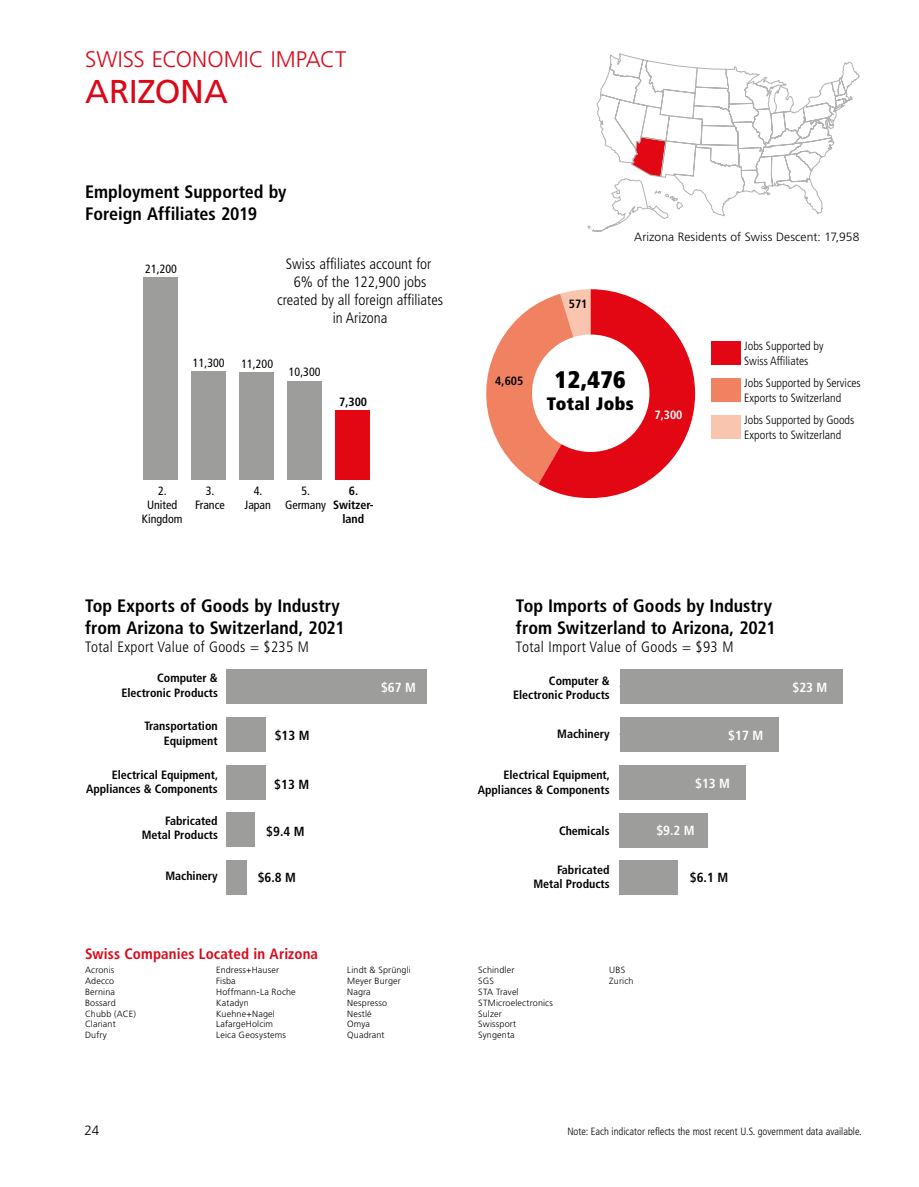
<style>
.page{position:relative;width:919px;height:1187px;background:#fff}
.page>*{position:absolute;margin:0;border:0;box-sizing:border-box;transform-origin:0 0}
._22_States_Title_Big{font:33px "Frutiger LT Pro";letter-spacing:-.005em;color:#db081a}
.t1{font:900 condensed 24px "Frutiger LT Pro";letter-spacing:.02em;color:#000}
._22_States_Title_Sma{font:300 22.5px "Frutiger LT Pro";color:#db081a}
._22_Titel_cond{font:700 condensed 18px/21.6px "Frutiger LT Pro";color:#000}
.t2{font:900 condensed 18px "Frutiger LT Pro";letter-spacing:.02em;color:#000}
.Swiss_affiliates_Inf{font:300 condensed 15px/18px "Frutiger LT Pro";color:#000;text-align:center}
._22_Titel_Tabelle{font:700 condensed 15px "Frutiger LT Pro";letter-spacing:.01em;color:#db081a}
.Swiss_affiliates_Inf-2{font:300 condensed 15px "Frutiger LT Pro";letter-spacing:.02em;color:#000}
.Total_Value_22{font:300 condensed 15px "Frutiger LT Pro";letter-spacing:.02em;color:#000}
.t3{font:300 13.5px "Frutiger LT Pro";color:#000}
.t4{font:700 condensed 13.2px "Frutiger LT Pro";color:#000}
.t5{font:700 condensed 13.2px "Frutiger LT Pro";color:#fff}
.t6{font:700 condensed 12px/14.4px "Frutiger LT Pro";color:#000;text-align:right}
.t7{font:300 condensed 12px/14.4px "Frutiger LT Pro";color:#000}
.t8{font:condensed 12px/14.4px "Frutiger LT Pro";color:#000;text-align:center}
.Residents{font:300 12px "Frutiger LT Pro";letter-spacing:.01em;color:#000}
.t9{font:700 condensed 12px "Frutiger LT Pro";color:#fff}
.t10{font:300 condensed 10.5px "Frutiger LT Pro";color:#000}
.Companies{font:300 9px "Frutiger LT Pro";letter-spacing:.015em;color:#000}
</style>
<div class="page">
<div style="left:144px;top:277px;width:34px;height:203px;background:#9d9d9c"></div>
<div style="left:191px;top:372px;width:35px;height:108px;background:#9d9d9c"></div>
<div style="left:239px;top:373px;width:35px;height:107px;background:#9d9d9c"></div>
<div style="left:287px;top:381px;width:34px;height:99px;background:#9d9d9c"></div>
<div style="left:335px;top:410px;width:34px;height:70px;background:#e30613"></div>
<div style="left:227px;top:669px;width:200px;height:34px;background:#9d9d9c"></div>
<div style="left:227px;top:717px;width:39px;height:34px;background:#9d9d9c"></div>
<div style="left:227px;top:764px;width:39px;height:35px;background:#9d9d9c"></div>
<div style="left:227px;top:812px;width:28px;height:35px;background:#9d9d9c"></div>
<div style="left:227px;top:860px;width:20px;height:34px;background:#9d9d9c"></div>
<svg style="left:588px;top:53px;width:271px;height:179px"></svg>
<div style="left:619px;top:669px;width:223px;height:34px;background:#9d9d9c"></div>
<div style="left:619px;top:717px;width:159px;height:34px;background:#9d9d9c"></div>
<div style="left:619px;top:765px;width:127px;height:34px;background:#9d9d9c"></div>
<div style="left:619px;top:812px;width:88px;height:35px;background:#9d9d9c"></div>
<div style="left:619px;top:860px;width:59px;height:35px;background:#9d9d9c"></div>
<svg style="left:486px;top:289px;width:209px;height:209px"></svg>
<div style="left:710px;top:341px;width:30px;height:24px;background:#e30613"></div>
<div style="left:710px;top:378px;width:30px;height:24px;background:#f08262"></div>
<div style="left:710px;top:415px;width:30px;height:24px;background:#f9c5af"></div>
<div style="left:532px;top:334px;width:117px;height:118px;background:#fff;border-radius:50%"></div>
<p class="_22_States_Title_Sma" style="left:85px;top:46px;width:263px">SWISS ECONOMIC IMPACT</p>
<p class="_22_States_Title_Big" style="left:85px;top:72px;width:144px">ARIZONA</p>
<p class="_22_Titel_cond" style="left:85px;top:181px;width:203px">Employment Supported by<br>Foreign Affiliates 2019</p>
<p class="t8" style="left:145px;top:261px;width:33px">21,200</p>
<p class="Swiss_affiliates_Inf" style="left:277px;top:254px;width:167px">Swiss affiliates account for<br>6% of the 122,900 jobs created by all foreign affiliates in Arizona</p>
<p class="t8" style="left:193px;top:356px;width:33px">11,300</p>
<p class="t8" style="left:241px;top:356px;width:33px">11,200</p>
<p class="t8" style="left:289px;top:365px;width:33px">10,300</p>
<p class="t6" style="left:339px;top:394px;width:30px">7,300</p>
<p class="t8" style="left:142px;top:483px;width:42px">2.<br>United<br>Kingdom</p>
<p class="t8" style="left:195px;top:483px;width:31px">3.<br>France</p>
<p class="t8" style="left:244px;top:483px;width:28px">4.<br>Japan</p>
<p class="t6" style="left:333px;top:483px;width:42px;text-align:center">6.<br>Switzer&shy;land</p>
<p class="t8" style="left:285px;top:483px;width:43px">5.<br>Germany</p>
<p class="_22_Titel_cond" style="left:85px;top:595px;width:261px">Top Exports of Goods by Industry from Arizona to Switzerland, 2021</p>
<p class="Swiss_affiliates_Inf-2" style="left:85px;top:638px;width:225px">Total Export Value of Goods = $235 M</p>
<p class="t6" style="left:121px;top:671px;width:98px">Computer &amp;<br>Electronic Products</p>
<p class="t5" style="left:381px;top:679px;width:36px">$67 M</p>
<p class="t4" style="left:275px;top:727px;width:36px">$13 M</p>
<p class="t4" style="left:274px;top:776px;width:36px">$13 M</p>
<p class="t4" style="left:266px;top:823px;width:40px">$9.4 M</p>
<p class="t4" style="left:258px;top:870px;width:40px">$6.8 M</p>
<p class="t6" style="left:144px;top:718px;width:75px">Transportation<br>Equipment</p>
<p class="t6" style="left:86px;top:767px;width:134px">Electrical Equipment,<br>Appliances &amp; Components</p>
<p class="t6" style="left:142px;top:813px;width:78px">Fabricated<br>Metal Products</p>
<p class="t6" style="left:165px;top:868px;width:54px">Machinery</p>
<p class="_22_Titel_Tabelle" style="left:85px;top:944px;width:234px">Swiss Companies Located in Arizona</p>
<p class="Companies" style="left:85px;top:964px;width:31px">Acronis</p>
<p class="Companies" style="left:85px;top:975px;width:31px">Adecco</p>
<p class="Companies" style="left:85px;top:986px;width:31px">Bernina</p>
<p class="Companies" style="left:85px;top:997px;width:32px">Bossard</p>
<p class="Companies" style="left:85px;top:1008px;width:52px">Chubb (ACE)</p>
<p class="Companies" style="left:85px;top:1018px;width:32px">Clariant</p>
<p class="Companies" style="left:85px;top:1029px;width:23px">Dufry</p>
<p class="Companies" style="left:216px;top:964px;width:64px">Endress+Hauser</p>
<p class="Companies" style="left:216px;top:975px;width:21px">Fisba</p>
<p class="Companies" style="left:216px;top:986px;width:81px">Hoffmann-La Roche</p>
<p class="Companies" style="left:216px;top:997px;width:34px">Katadyn</p>
<p class="Companies" style="left:216px;top:1008px;width:60px">Kuehne+Nagel</p>
<p class="Companies" style="left:216px;top:1018px;width:58px">LafargeHolcim</p>
<p class="Companies" style="left:216px;top:1029px;width:71px">Leica Geosystems</p>
<p class="Companies" style="left:347px;top:964px;width:65px">Lindt &amp; Sprüngli</p>
<p class="Companies" style="left:347px;top:975px;width:55px">Meyer Burger</p>
<p class="Companies" style="left:347px;top:986px;width:25px">Nagra</p>
<p class="Companies" style="left:347px;top:997px;width:42px">Nespresso</p>
<p class="Companies" style="left:347px;top:1008px;width:26px">Nestlé</p>
<p class="Companies" style="left:347px;top:1018px;width:24px">Omya</p>
<p class="Companies" style="left:347px;top:1029px;width:39px">Quadrant</p>
<p class="Residents" style="left:634px;top:230px;width:227px">Arizona Residents of Swiss Descent: 17,958</p>
<p class="t6" style="left:495px;top:373px;width:30px">4,605</p>
<p class="t6" style="left:568px;top:297px;width:20px">571</p>
<p class="t1" style="left:551px;top:353px;width:73px">12,476</p>
<p class="t2" style="left:543px;top:380px;width:88px">Total Jobs</p>
<p class="t1" style="left:554px;top:365px;width:73px">12,476</p>
<p class="t2" style="left:546px;top:392px;width:88px">Total Jobs</p>
<p class="t9" style="left:654px;top:407px;width:30px">7,300</p>
<p class="t7" style="left:744px;top:339px;width:81px">Jobs Supported by<br>Swiss Affiliates</p>
<p class="t7" style="left:744px;top:376px;width:118px">Jobs Supported by Services<br>Exports to Switzerland</p>
<p class="t7" style="left:744px;top:413px;width:112px">Jobs Supported by Goods<br>Exports to Switzerland</p>
<p class="_22_Titel_cond" style="left:516px;top:595px;width:261px">Top Imports of Goods by Industry from Switzerland to Arizona, 2021</p>
<p class="Total_Value_22" style="left:516px;top:638px;width:219px">Total Import Value of Goods = $93 M</p>
<p class="t6" style="left:513px;top:673px;width:98px">Computer &amp;<br>Electronic Products</p>
<p class="t5" style="left:792px;top:679px;width:36px">$23 M</p>
<p class="t6" style="left:557px;top:726px;width:54px">Machinery</p>
<p class="t6" style="left:477px;top:767px;width:134px">Electrical Equipment,<br>Appliances &amp; Components</p>
<p class="t6" style="left:559px;top:823px;width:52px">Chemicals</p>
<p class="t6" style="left:533px;top:862px;width:78px">Fabricated<br>Metal Products</p>
<p class="t5" style="left:728px;top:727px;width:36px">$17 M</p>
<p class="t5" style="left:695px;top:775px;width:36px">$13 M</p>
<p class="t5" style="left:656px;top:823px;width:40px">$9.2 M</p>
<p class="t4" style="left:689px;top:869px;width:40px">$6.1 M</p>
<p class="Companies" style="left:478px;top:964px;width:38px">Schindler</p>
<p class="Companies" style="left:478px;top:975px;width:17px">SGS</p>
<p class="Companies" style="left:478px;top:986px;width:42px">STA Travel</p>
<p class="Companies" style="left:478px;top:997px;width:76px">STMicroelectronics</p>
<p class="Companies" style="left:478px;top:1008px;width:25px">Sulzer</p>
<p class="Companies" style="left:478px;top:1018px;width:40px">Swissport</p>
<p class="Companies" style="left:478px;top:1029px;width:38px">Syngenta</p>
<p class="Companies" style="left:609px;top:964px;width:17px">UBS</p>
<p class="Companies" style="left:609px;top:975px;width:26px">Zurich</p>
<h3 class="t3" style="left:84px;top:1121px;width:17px">24</h3>
<p class="t10" style="left:567px;top:1125px;width:296px">Note: Each indicator reflects the most recent U.S. government data available.</p>
</div>
